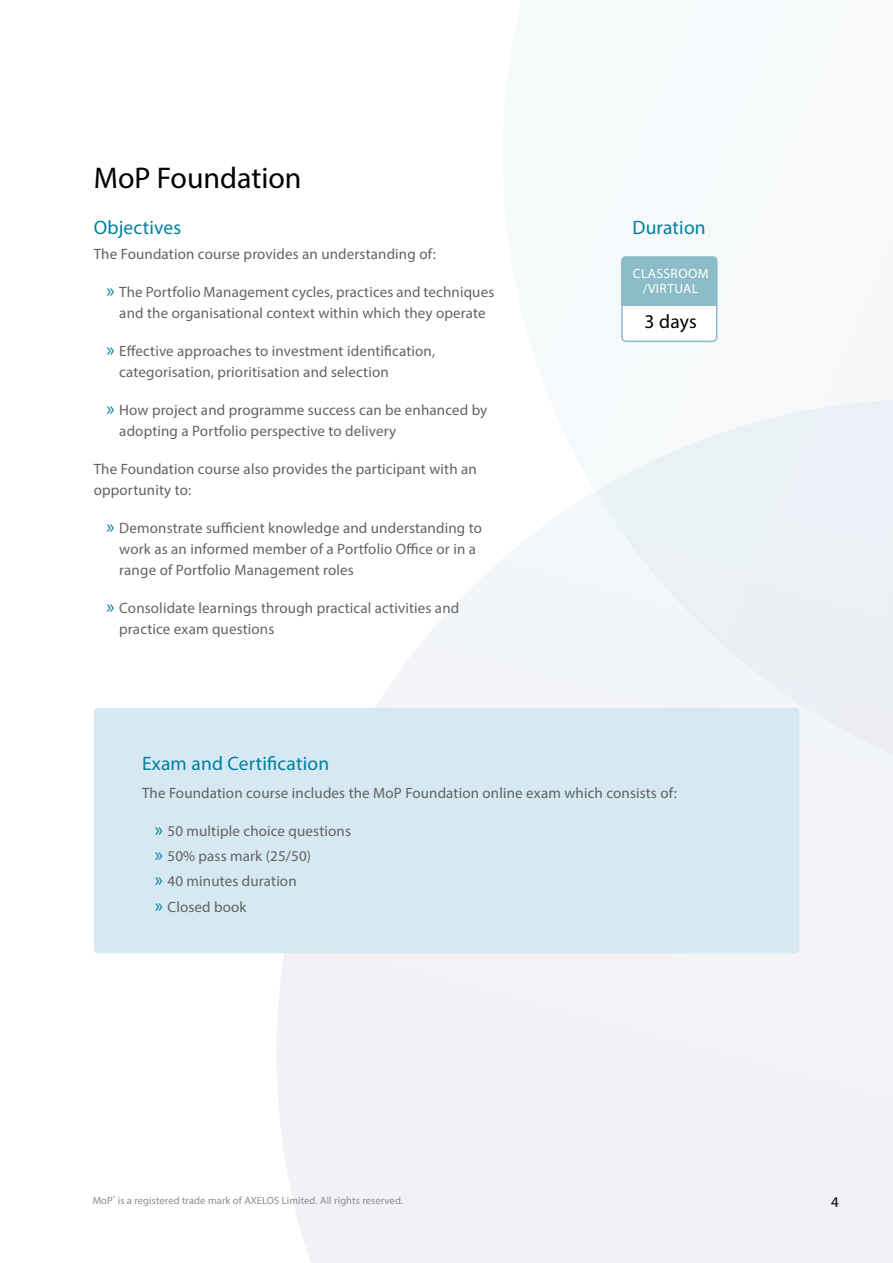
<style>
.page{position:relative;width:893px;height:1263px;background:#fff}
.page>*{position:absolute;margin:0;border:0;box-sizing:border-box;transform-origin:0 0}
.t1{font:30px "Myriad Pro";color:#000}
.t2{font:19.5px "Myriad Pro";letter-spacing:.01em;color:#00809e}
.t3{font:19.5px "Myriad Pro";color:#000}
.t4{font:15px/21px "Myriad Pro";letter-spacing:.01em;color:#626363}
.t5{font:15px/21px "Myriad Pro";letter-spacing:.01em;color:#626262}
.t6{font:15px "Myriad Pro";color:#000}
.t7{font:13.5px/15px "Myriad Pro";letter-spacing:.03em;color:#fff;text-align:center}
.t8{font:10.5px "Myriad Pro";letter-spacing:.01em;color:#8c8c8c}
.s1{font-size:19.5px;color:#00809e}
</style>
<div class="page">
<svg style="left:276px;top:400px;width:617px;height:863px"></svg>
<div style="left:94px;top:708px;width:705px;height:245px;background:#d6e8f2;border-radius:4px"></div>
<div style="left:621px;top:258px;width:96px;height:84px;border:2px solid #8bbcc7;border-radius:4px"></div>
<div style="left:621px;top:256px;width:96px;height:50px;background:#8bbcc7"></div>
<h1 class="t1" style="left:94px;top:160px;width:209px">MoP Foundation</h1>
<h2 class="t2" style="left:94px;top:215px;width:89px">Objectives</h2>
<p class="t5" style="left:94px;top:243px;width:344px">The Foundation course provides an understanding of:</p>
<p class="t4" style="left:107px;top:281px;width:389px;text-align:center"><span class="s1">»</span> The Portfolio Management cycles, practices and techniques and the organisational context within which they operate</p>
<p class="t4" style="left:119px;top:340px;width:317px;text-indent:-13px"><span class="s1">»</span> Effective approaches to investment identification, categorisation, prioritisation and selection</p>
<p class="t4" style="left:119px;top:399px;width:370px;text-indent:-13px"><span class="s1">»</span> How project and programme success can be enhanced by adopting a Portfolio perspective to delivery</p>
<p class="t5" style="left:94px;top:458px;width:385px">The Foundation course also provides the participant with an opportunity to:</p>
<p class="t4" style="left:119px;top:517px;width:364px;text-indent:-13px"><span class="s1">»</span> Demonstrate sufficient knowledge and understanding to work as an informed member of a Portfolio Office or in a range of Portfolio Management roles</p>
<p class="t4" style="left:119px;top:597px;width:341px;text-indent:-13px"><span class="s1">»</span> Consolidate learnings through practical activities and practice exam questions</p>
<h2 class="t2" style="left:142px;top:752px;width:189px">Exam and Certification</h2>
<h2 class="t2" style="left:632px;top:215px;width:75px">Duration</h2>
<p class="t7" style="left:633px;top:266px;width:77px">CLASSROOM /VIRTUAL</p>
<h2 class="t3" style="left:645px;top:309px;width:54px">3 days</h2>
<p class="t5" style="left:142px;top:782px;width:536px">The Foundation course includes the MoP Foundation online exam which consists of:</p>
<p class="t4" style="left:155px;top:818px;width:198px;line-height:25.2px"><span class="s1">»</span> 50 multiple choice questions <span class="s1">»</span> 50% pass mark (25/50)<br><span class="s1">»</span> 40 minutes duration<br><span class="s1">»</span> Closed book</p>
<p class="t8" style="left:93px;top:1194px;width:312px">MoP<sup>®</sup> is a registered trade mark of AXELOS Limited. All rights reserved.</p>
<p class="t6" style="left:831px;top:1193px;width:9px">4</p>
</div>
